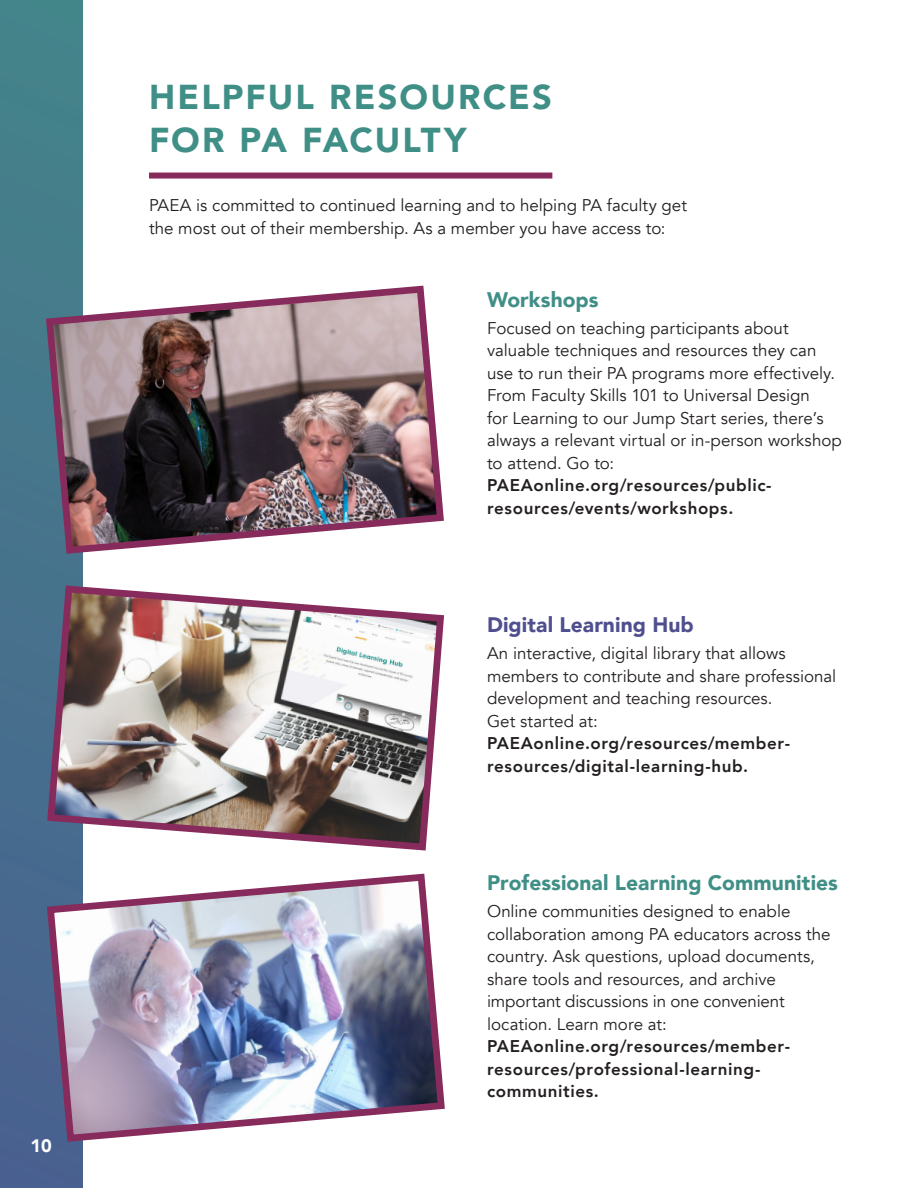
<style>
.page{position:relative;width:918px;height:1188px;background:#fff}
.page>*{position:absolute;margin:0;border:0;box-sizing:border-box;transform-origin:0 0}
.Main_Head_with_red_r{font:900 34.5px "Avenir";letter-spacing:.06em;color:#408f87}
.Avenir_Black_Text_Su{font:900 21px "Avenir";letter-spacing:.005em;color:#408f87}
.Avenir_Black_Text_Su-2{font:900 21px "Avenir";letter-spacing:.005em;color:#4f4f8f}
.t1{font:900 18px "Avenir";color:#fff}
.Body_Text_0_Tracking{font:16.95px/22.5px "Avenir";color:#231f20}
.Body_Text_0_Tracking-2{font:800 16.95px/22.5px "Avenir";letter-spacing:.035em;color:#231f20}
</style>
<div class="page">
<div style="left:0;top:0;width:82px;height:1188px;background:linear-gradient(to bottom,#44858a,#49608f)"></div>
<img style="left:44px;top:582px;width:401px;height:272px">
<img style="left:43px;top:870px;width:402px;height:275px">
<img style="left:42px;top:282px;width:402px;height:275px">
<div style="left:149px;top:173px;width:403px;height:6px;background:#872b5c"></div>
<p class="t1" style="left:30px;top:1131px;width:23px">10</p>
<p class="Main_Head_with_red_r" style="left:149px;top:67px;width:404px">HELPFUL RESOURCES</p>
<p class="Main_Head_with_red_r" style="left:149px;top:111px;width:319px">FOR PA FACULTY</p>
<p class="Body_Text_0_Tracking" style="left:149px;top:195px;width:540px">PAEA is committed to continued learning and to helping PA faculty get</p>
<p class="Body_Text_0_Tracking" style="left:149px;top:217px;width:518px">the most out of their membership. As a member you have access to:</p>
<p class="Avenir_Black_Text_Su" style="left:487px;top:281px;width:113px">Workshops</p>
<p class="Body_Text_0_Tracking" style="left:487px;top:317px;width:356px">Focused on teaching participants about valuable techniques and resources they can use to run their PA programs more effectively.<br>From Faculty Skills 101 to Universal Design<br>for Learning to our Jump Start series, there’s always a relevant virtual or in-person workshop to attend. Go to:</p>
<p class="Body_Text_0_Tracking-2" style="left:487px;top:474px;width:286px">PAEAonline.org/resources/public&shy;resources/events/workshops.</p>
<p class="Avenir_Black_Text_Su-2" style="left:487px;top:607px;width:208px">Digital Learning Hub</p>
<p class="Body_Text_0_Tracking" style="left:487px;top:642px;width:351px">An interactive, digital library that allows members to contribute and share professional development and teaching resources.<br>Get started at:</p>
<p class="Body_Text_0_Tracking-2" style="left:487px;top:732px;width:305px">PAEAonline.org/resources/member&shy;resources/digital-learning-hub.</p>
<p class="Avenir_Black_Text_Su" style="left:487px;top:865px;width:352px">Professional Learning Communities</p>
<p class="Body_Text_0_Tracking" style="left:487px;top:901px;width:345px">Online communities designed to enable collaboration among PA educators across the country. Ask questions, upload documents, share tools and resources, and archive important discussions in one convenient location. Learn more at:</p>
<p class="Body_Text_0_Tracking-2" style="left:487px;top:1035px;width:305px">PAEAonline.org/resources/member&shy;resources/professional-learning&shy;communities.</p>
</div>
